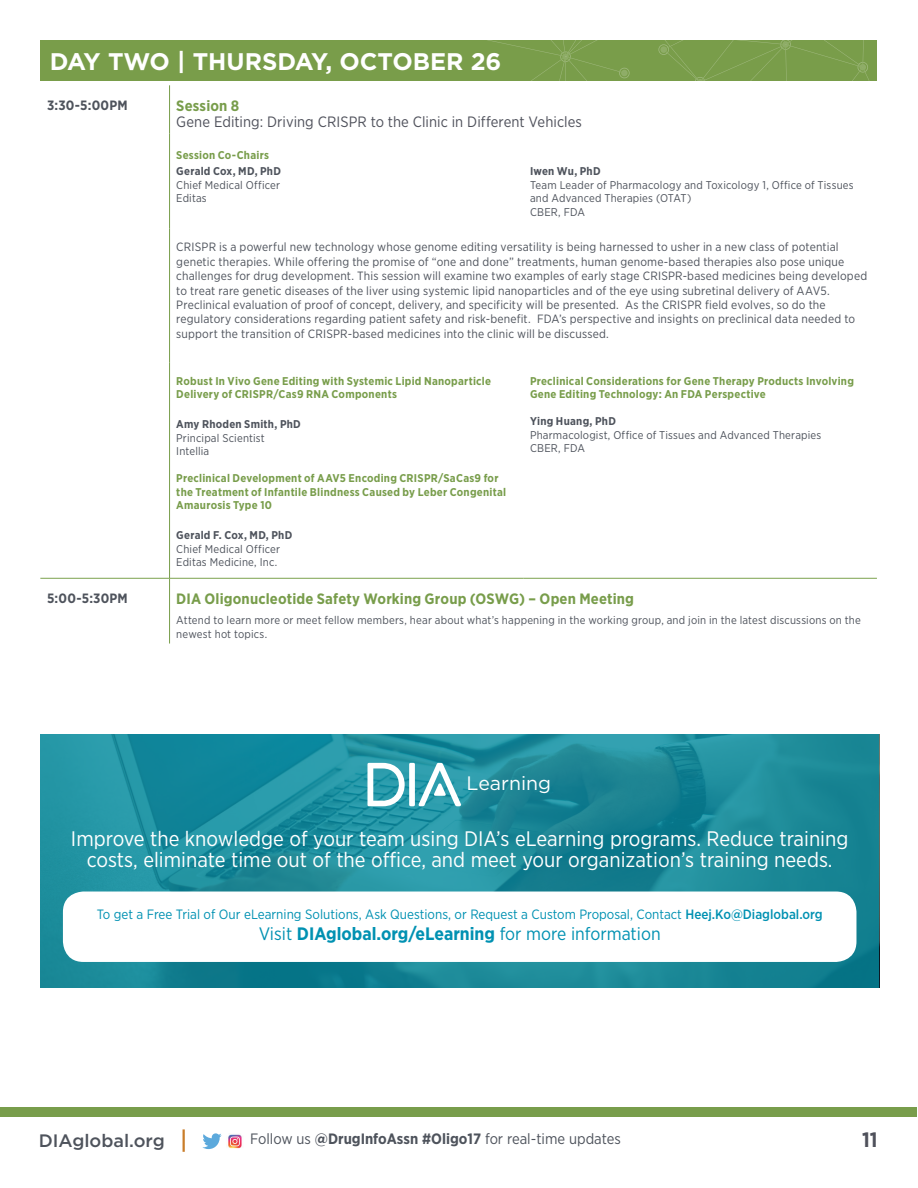
<style>
.page{position:relative;width:918px;height:1188px;background:#fff}
.page>*{position:absolute;margin:0;border:0;box-sizing:border-box;transform-origin:0 0}
.t1{font:700 24px "Gotham";color:#fff}
.t2{font:21px/21px "Gotham Narrow";color:#fff;text-align:center}
.t3{font:700 20.85px "Gotham Narrow";color:#4f515b}
.t4{font:19.5px "Gotham";color:#fff}
.t5{font:18px "Gotham Narrow";color:#0091b2}
.t6{font:500 18px "Gotham";color:#4e535c}
.t7{font:700 15px "Gotham Narrow";letter-spacing:.01em;color:#789d4b}
.t8{font:15px "Gotham Narrow";letter-spacing:.005em;color:#4f515b}
.t9{font:15px "Gotham Narrow";color:#4e535c}
.t10{font:13.5px "Gotham Narrow";color:#0091b2}
.t11{font:700 13.5px "Gotham Narrow";letter-spacing:.015em;color:#4e535c}
.t12{font:12px/14.4px "Gotham Narrow";letter-spacing:.015em;color:#4e535c}
.t13{font:11.25px/13.5px "Gotham Narrow";letter-spacing:.015em;color:#4e535c}
.t14{font:700 11.25px/13.5px "Gotham Narrow";letter-spacing:.02em;color:#789d4b}
.t15{font:700 11.25px "Gotham Narrow";letter-spacing:.02em;color:#4e535c}
.s1{font-weight:500}
.s2{font-weight:700}
</style>
<div class="page">
<div style="left:0;top:1107px;width:917px;height:9px;background:#789d4b"></div>
<hr style="left:183px;top:1129px;width:2px;height:23px;background:#c97d2a">
<div style="left:40px;top:40px;width:838px;height:41px;background:#799d4a"></div>
<svg style="left:487px;top:40px;width:391px;height:41px"></svg>
<svg style="left:202px;top:1133px;width:20px;height:16px"></svg>
<img style="left:228px;top:1134px;width:14px;height:15px">
<hr style="left:169px;top:85px;width:1px;height:48px;background:#789d4b">
<hr style="left:169px;top:133px;width:1px;height:95px;background:#789d4b">
<hr style="left:169px;top:228px;width:1px;height:134px;background:#789d4b">
<hr style="left:169px;top:362px;width:1px;height:216px;background:#789d4b">
<hr style="left:169px;top:578px;width:1px;height:66px;background:#789d4b">
<hr style="left:40px;top:578px;width:130px;height:1px;background:#7ca24e">
<hr style="left:170px;top:578px;width:353px;height:1px;background:#7ca24e">
<hr style="left:523px;top:578px;width:354px;height:1px;background:#7ca24e">
<svg style="left:40px;top:735px;width:839px;height:253px;background:#1c8b9b"></svg>
<svg style="left:367px;top:763px;width:95px;height:43px"></svg>
<div style="left:63px;top:892px;width:793px;height:70px;background:#fff;border-radius:21px"></div>
<h1 class="t1" style="left:50px;top:46px;width:453px">DAY TWO | THURSDAY, OCTOBER 26</h1>
<p class="t11" style="left:47px;top:96px;width:82px">3:30-5:00PM</p>
<p class="t7" style="left:176px;top:96px;width:64px">Session 8</p>
<p class="t8" style="left:176px;top:113px;width:407px">Gene Editing: Driving CRISPR to the Clinic in Different Vehicles</p>
<p class="t14" style="left:176px;top:148px;width:94px">Session Co-Chairs</p>
<p class="t15" style="left:176px;top:164px;width:106px">Gerald Cox, MD, PhD</p>
<p class="t13" style="left:176px;top:178px;width:105px">Chief Medical Officer<br>Editas</p>
<p class="t15" style="left:530px;top:164px;width:72px">Iwen Wu, PhD</p>
<p class="t13" style="left:530px;top:178px;width:325px">Team Leader of Pharmacology and Toxicology 1, Office of Tissues and Advanced Therapies (OTAT)<br>CBER, FDA</p>
<p class="t12" style="left:176px;top:240px;width:692px">CRISPR is a powerful new technology whose genome editing versatility is being harnessed to usher in a new class of potential genetic therapies. While offering the promise of “one and done” treatments, human genome-based therapies also pose unique challenges for drug development. This session will examine two examples of early stage CRISPR-based medicines being developed to treat rare genetic diseases of the liver using systemic lipid nanoparticles and of the eye using subretinal delivery of AAV5.<br>Preclinical evaluation of proof of concept, delivery, and specificity will be presented. As the CRISPR field evolves, so do the regulatory considerations regarding patient safety and risk-benefit. FDA’s perspective and insights on preclinical data needed to support the transition of CRISPR-based medicines into the clinic will be discussed.</p>
<p class="t14" style="left:176px;top:374px;width:316px">Robust In Vivo Gene Editing with Systemic Lipid Nanoparticle<br>Delivery of CRISPR/Cas9 RNA Components</p>
<p class="t15" style="left:176px;top:417px;width:126px">Amy Rhoden Smith, PhD</p>
<p class="t13" style="left:176px;top:431px;width:90px">Principal Scientist<br>Intellia</p>
<p class="t14" style="left:176px;top:471px;width:331px">Preclinical Development of AAV5 Encoding CRISPR/SaCas9 for the Treatment of Infantile Blindness Caused by Leber Congenital<br>Amaurosis Type 10</p>
<p class="t15" style="left:176px;top:528px;width:117px">Gerald F. Cox, MD, PhD</p>
<p class="t13" style="left:176px;top:542px;width:105px">Chief Medical Officer<br>Editas Medicine, Inc.</p>
<p class="t14" style="left:530px;top:374px;width:325px">Preclinical Considerations for Gene Therapy Products Involving<br>Gene Editing Technology: An FDA Perspective</p>
<p class="t15" style="left:530px;top:414px;width:87px">Ying Huang, PhD</p>
<p class="t13" style="left:530px;top:428px;width:293px">Pharmacologist, Office of Tissues and Advanced Therapies<br>CBER, FDA</p>
<p class="t11" style="left:47px;top:589px;width:82px">5:00-5:30PM</p>
<p class="t7" style="left:176px;top:589px;width:459px">DIA Oligonucleotide Safety Working Group (OSWG) – Open Meeting</p>
<p class="t13" style="left:176px;top:613px;width:686px">Attend to learn more or meet fellow members, hear about what’s happening in the working group, and join in the latest discussions on the newest hot topics.</p>
<h3 class="t4" style="left:467px;top:771px;width:86px">Learning</h3>
<h2 class="t2" style="left:71px;top:827px;width:779px">Improve the knowledge of your team using DIA’s eLearning programs. Reduce training costs, eliminate time out of the office, and meet your organization’s training needs.</h2>
<p class="t10" style="left:97px;top:906px;width:727px">To get a Free Trial of Our eLearning Solutions, Ask Questions, or Request a Custom Proposal, Contact <span class="s1">Heej.Ko@Diaglobal.org</span></p>
<h3 class="t5" style="left:259px;top:923px;width:403px">Visit <span class="s2">DIAglobal.org/eLearning</span> for more information</h3>
<h3 class="t6" style="left:39px;top:1129px;width:127px">DIAglobal.org</h3>
<p class="t9" style="left:250px;top:1130px;width:372px">Follow us <span class="s2">@DrugInfoAssn #Oligo17</span> for real-time updates</p>
<h3 class="t3" style="left:862px;top:1126px;width:17px">11</h3>
</div>
